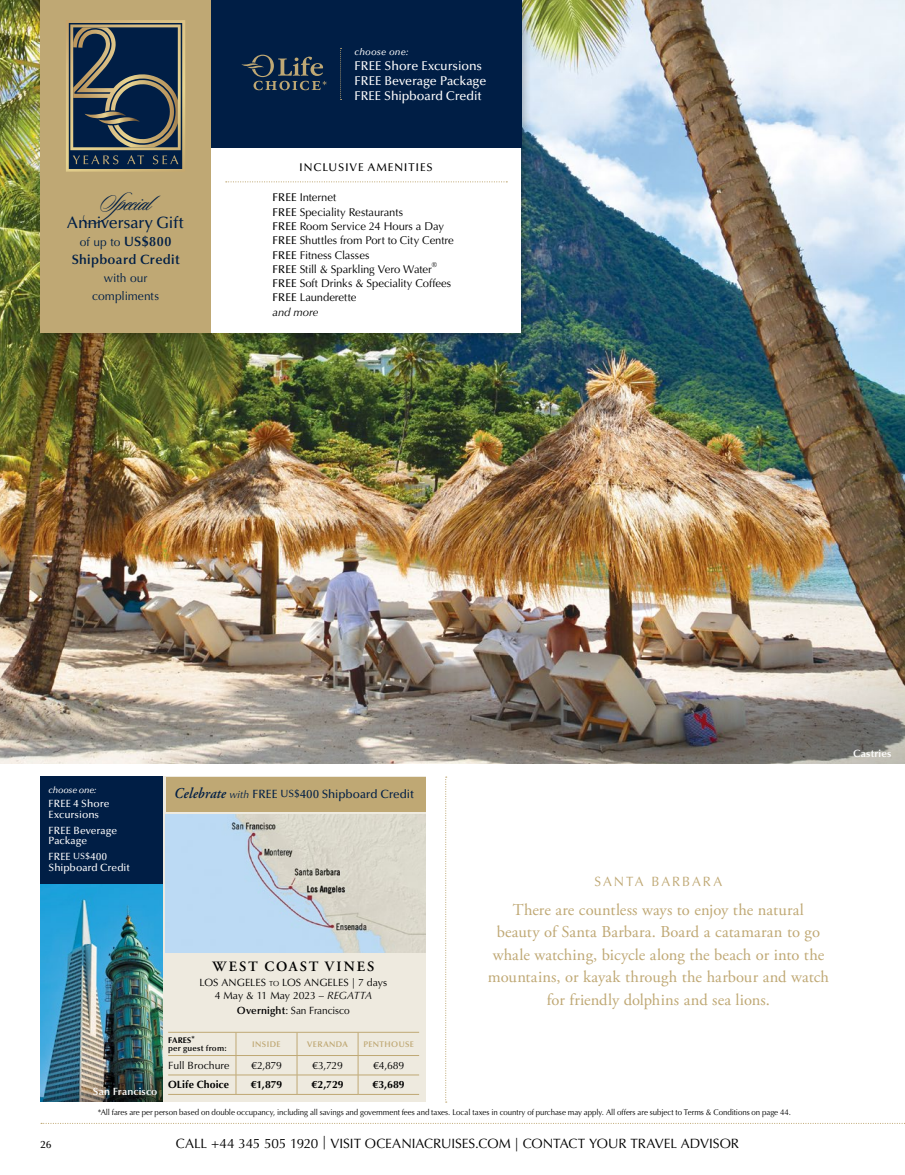
<style>
.page{position:relative;width:905px;height:1175px;background:#fff}
.page>*{position:absolute;margin:0;border:0;box-sizing:border-box;transform-origin:0 0}
.t1{font:27px "Sloop Script Three";color:#001e45}
.t2{font:16.5px/22.5px "Adobe Garamond Pro";letter-spacing:.005em;color:#bfa874;text-align:center}
.t3{font:500 16.5px "Optima LT Pro";letter-spacing:-.02em;color:#001e45}
.t4{font:600 14.25px "Adobe Garamond Pro";letter-spacing:.14em;color:#000}
.t5{font:13.5px "Optima LT Pro";letter-spacing:-.005em;color:#000}
.t6{font:600 13.5px "Optima LT Pro";letter-spacing:.02em;color:#001e45}
.t7{font:13.5px "Optima LT Pro";letter-spacing:.15em;color:#bfa874}
.t8{font:500 12.75px/15px "Optima LT Pro";letter-spacing:-.005em;color:#fff}
.t9{font:500 12px "Optima LT Pro";letter-spacing:-.005em;color:#001e45}
.t10{font:12px/18px "Optima LT Pro";letter-spacing:.005em;color:#001e45;text-align:center}
.t11{font:11.25px/14.2px "Optima LT Pro";letter-spacing:-.005em;color:#000}
.t12{font:500 11.25px "Optima LT Pro";letter-spacing:.075em;color:#000}
.t13{font:10.5px/12.8px "Optima LT Pro";letter-spacing:-.005em;color:#000;text-align:center}
.t14{font:500 10.5px/10.5px "Optima LT Pro";letter-spacing:.005em;color:#fff}
.t15{font:10.5px "Optima";letter-spacing:-.01em;color:#000}
.t16{font:700 10.5px "Optima";letter-spacing:.005em;color:#000}
.t17{font:600 10.5px "Optima LT Pro";letter-spacing:.015em;color:#fff}
.t18{font:500 10.5px "Optima LT Pro";color:#000}
.t19{font:italic 500 9.45px "Optima LT Pro";letter-spacing:.02em;color:#fff}
.t20{font:italic 500 9px "Optima LT Pro";letter-spacing:-.02em;color:#fff}
.t21{font:8.25px "Optima LT Pro";letter-spacing:-.01em;color:#000;scale:.96 1}
.t22{font:600 8.25px "Optima LT Pro";letter-spacing:.05em;color:#bfa874}
.t23{font:600 8.25px "Optima LT Pro";letter-spacing:.03em;color:#000}
.t24{font:700 8.25px "Optima";letter-spacing:.015em;color:#000}
.t25{font:7.05px "Optima LT Pro";color:#000}
.s1{font-family:"Sloop Script One"}
.s2{font-weight:600;font-size:13.5px}
.s3{font-weight:500}
.s4{font-style:italic}
.s5{font-size:9px}
.s6{font-family:"Adobe Garamond Pro";font-weight:600;font-style:italic;font-size:15px}
.s7{font-weight:400;font-style:italic;font-size:10.5px}
.s8{font-size:10.5px}
.s9{font-size:7.35px}
.s10{font-weight:600}
.s11{font-size:7.5px}
</style>
<div class="page">
<svg style="left:41px;top:1122px;width:864px;height:2px"></svg>
<svg style="left:445px;top:776px;width:2px;height:326px"></svg>
<img style="left:0;top:0;width:904px;height:763px">
<img style="left:326px;top:612px;width:578px;height:151px">
<div style="left:40px;top:776px;width:385px;height:325px;background:#eeeadf"></div>
<img style="left:41px;top:884px;width:122px;height:174px">
<img style="left:40px;top:1058px;width:123px;height:43px">
<img style="left:166px;top:814px;width:259px;height:138px">
<div style="left:166px;top:777px;width:259px;height:34px;background:#bfa874"></div>
<div style="left:40px;top:776px;width:123px;height:108px;background:#001e45"></div>
<div style="left:35px;top:0;width:497px;height:343px;background:#000;opacity:.25"></div>
<div style="left:40px;top:1px;width:481px;height:332px;background:#fff"></div>
<svg style="left:226px;top:181px;width:281px;height:1px"></svg>
<div style="left:211px;top:0;width:310px;height:147px;background:#001e45"></div>
<svg style="left:241px;top:55px;width:85px;height:35px"></svg>
<svg style="left:340px;top:48px;width:1px;height:52px"></svg>
<div style="left:40px;top:0;width:171px;height:333px;background:#bfa874"></div>
<svg style="left:66px;top:20px;width:119px;height:152px;background:#444f56"></svg>
<svg style="left:236px;top:1033px;width:1px;height:61px"></svg>
<svg style="left:297px;top:1033px;width:1px;height:61px"></svg>
<svg style="left:358px;top:1033px;width:1px;height:61px"></svg>
<hr style="left:168px;top:1032px;width:68px;height:1px;background:#bfa874">
<hr style="left:236px;top:1032px;width:61px;height:1px;background:#bfa874">
<hr style="left:297px;top:1032px;width:61px;height:1px;background:#bfa874">
<hr style="left:358px;top:1032px;width:61px;height:1px;background:#bfa874">
<hr style="left:168px;top:1055px;width:68px;height:1px;background:#bfa874">
<hr style="left:236px;top:1055px;width:61px;height:1px;background:#bfa874">
<hr style="left:297px;top:1055px;width:61px;height:1px;background:#bfa874">
<hr style="left:358px;top:1055px;width:61px;height:1px;background:#bfa874">
<hr style="left:168px;top:1074px;width:68px;height:1px;background:#bfa874">
<hr style="left:236px;top:1074px;width:61px;height:1px;background:#bfa874">
<hr style="left:297px;top:1074px;width:61px;height:1px;background:#bfa874">
<hr style="left:358px;top:1074px;width:61px;height:1px;background:#bfa874">
<hr style="left:168px;top:1094px;width:68px;height:1px;background:#bfa874">
<hr style="left:236px;top:1094px;width:61px;height:1px;background:#bfa874">
<hr style="left:297px;top:1094px;width:61px;height:1px;background:#bfa874">
<hr style="left:358px;top:1094px;width:61px;height:1px;background:#bfa874">
<h1 class="t1" style="left:99px;top:188px;width:63px">Specia<span class="s1">l</span></h1>
<h2 class="t3" style="left:67px;top:212px;width:118px">Anniversary Gift</h2>
<p class="t10" style="left:80px;top:233px;width:93px">of up to <span class="s2">US$800</span></p>
<p class="t6" style="left:72px;top:251px;width:109px">Shipboard Credit</p>
<p class="t10" style="left:92px;top:269px;width:68px">with our compliments</p>
<p class="t19" style="left:354px;top:46px;width:55px">choose one:</p>
<p class="t8" style="left:354px;top:58px;width:133px">FREE Shore Excursions<br>FREE Beverage Package<br>FREE Shipboard Credit</p>
<p class="t12" style="left:299px;top:160px;width:135px">INCLUSIVE AMENITIES</p>
<p class="t11" style="left:272px;top:191px;width:183px"><span class="s3">FREE</span> Internet<br><span class="s3">FREE</span> Speciality Restaurants<br><span class="s3">FREE</span> Room Service 24 Hours a Day<br><span class="s3">FREE</span> Shuttles from Port to City Centre<br><span class="s3">FREE</span> Fitness Classes<br><span class="s3">FREE</span> Still &amp; Sparkling Vero Water</p>
<p class="t25" style="left:432px;top:260px;width:7px">®</p>
<p class="t11" style="left:272px;top:276px;width:180px"><span class="s3">FREE</span> Soft Drinks &amp; Speciality Coffees<br><span class="s3">FREE</span> Launderette<br><span class="s4">and more</span></p>
<p class="t20" style="left:49px;top:784px;width:49px">choose one:</p>
<p class="t14" style="left:49px;top:798px;width:62px">FREE 4 Shore<br>Excursions</p>
<p class="t14" style="left:49px;top:824px;width:70px">FREE Beverage<br>Package</p>
<p class="t14" style="left:49px;top:851px;width:83px">FREE <span class="s5">US$</span>400<br>Shipboard Credit</p>
<p class="t9" style="left:174px;top:786px;width:241px"><span class="s6">Celebrate</span> <span class="s7">with</span> FREE <span class="s8">US$</span>400 Shipboard Credit</p>
<p class="t17" style="left:93px;top:1084px;width:66px">San Francisco</p>
<p class="t4" style="left:212px;top:957px;width:163px">WEST COAST VINES</p>
<p class="t13" style="left:199px;top:976px;width:189px">LOS ANGELES <span class="s9">to</span> LOS ANGELES | 7 days<br>4 May &amp; 11 May 2023 – <span class="s4">REGATTA</span></p>
<p class="t13" style="left:237px;top:1004px;width:114px"><span class="s10">Overnight</span>: San Francisco</p>
<p class="t24" style="left:168px;top:1035px;width:28px">FARES<span class="s11">*</span></p>
<p class="t23" style="left:168px;top:1042px;width:60px">per guest from:</p>
<p class="t22" style="left:252px;top:1038px;width:30px">INSIDE</p>
<p class="t22" style="left:307px;top:1038px;width:42px">VERANDA</p>
<p class="t22" style="left:363px;top:1038px;width:52px">PENTHOUSE</p>
<p class="t15" style="left:168px;top:1059px;width:63px">Full Brochure</p>
<p class="t15" style="left:251px;top:1059px;width:32px">€2,879</p>
<p class="t15" style="left:312px;top:1059px;width:32px">€3,729</p>
<p class="t15" style="left:373px;top:1059px;width:33px">€4,689</p>
<p class="t16" style="left:168px;top:1078px;width:62px">OLife Choice</p>
<p class="t16" style="left:251px;top:1078px;width:33px">€1,879</p>
<p class="t16" style="left:311px;top:1078px;width:34px">€2,729</p>
<p class="t16" style="left:372px;top:1078px;width:34px">€3,689</p>
<p class="t7" style="left:594px;top:872px;width:129px">SANTA BARBARA</p>
<h2 class="t2" style="left:488px;top:899px;width:342px">There are countless ways to enjoy the natural<br>beauty of Santa Barbara. Board a catamaran to go whale watching, bicycle along the beach or into the mountains, or kayak through the harbour and watch for friendly dolphins and sea lions.</h2>
<p class="t21" style="left:98px;top:1107px;width:723px">*All fares are per person based on double occupancy, including all savings and government fees and taxes. Local taxes in country of purchase may apply. All offers are subject to Terms &amp; Conditions on page 44.</p>
<p class="t18" style="left:40px;top:1137px;width:12px">26</p>
<p class="t5" style="left:176px;top:1134px;width:565px">CALL +44 345 505 1920 | VISIT OCEANIACRUISES.COM | CONTACT YOUR TRAVEL ADVISOR</p>
<p class="t17" style="left:853px;top:746px;width:40px">Castries</p>
</div>
